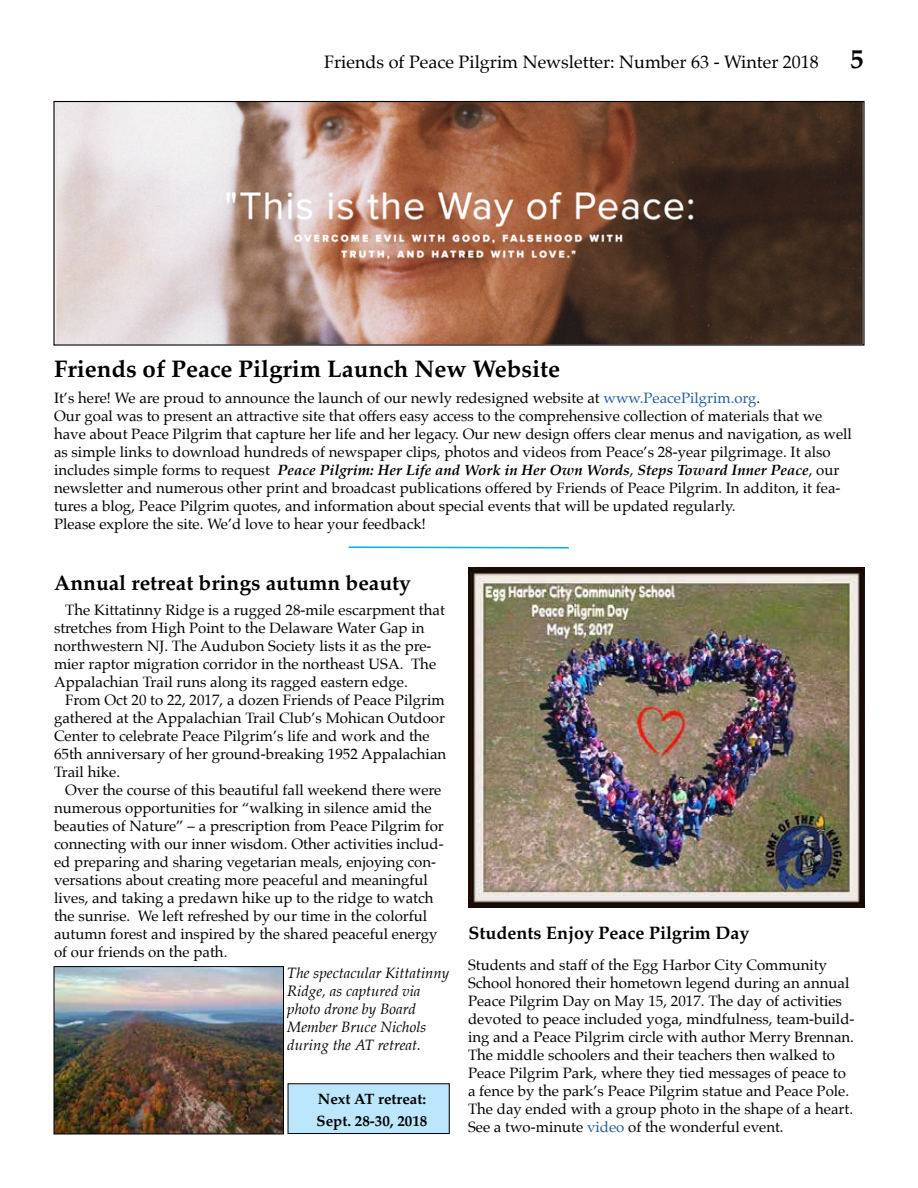
<style>
.page{position:relative;width:918px;height:1188px;background:#fff}
.page>*{position:absolute;margin:0;border:0;box-sizing:border-box;transform-origin:0 0}
.t1{font:700 24px "Palatino";color:#000}
.t2{font:700 21px "Palatino";color:#000}
.t3{font:18px "Palatino";color:#000}
.t4{font:700 18px "Palatino";color:#000}
.t5{font:15px/18px "Palatino";color:#000}
.t6{font:italic 15px/18px "Palatino";color:#000}
.t7{font:700 15px/21.6px "Palatino";color:#000}
.s1{font-weight:700;font-size:27px}
.s2{color:#215e9e}
.s3{font-weight:700;font-style:italic}
</style>
<div class="page">
<img style="left:468px;top:568px;width:396px;height:339px">
<img style="left:55px;top:103px;width:808px;height:241px">
<div style="left:53px;top:101px;width:812px;height:245px;border:1px solid #000"></div>
<svg style="left:348px;top:546px;width:221px;height:3px"></svg>
<img style="left:56px;top:968px;width:226px;height:164px">
<div style="left:54px;top:966px;width:230px;height:168px;border:1px solid #000"></div>
<div style="left:288px;top:1084px;width:161px;height:50px;background:#bce6fb"></div>
<div style="left:288px;top:1083px;width:162px;height:51px;border:1px solid #000"></div>
<p class="t3" style="left:324px;top:46px;width:541px">Friends of Peace Pilgrim Newsletter: Number 63 - Winter 2018 <span class="s1">5</span></p>
<h1 class="t1" style="left:54px;top:348px;width:508px">Friends of Peace Pilgrim Launch New Website</h1>
<p class="t5" style="left:54px;top:389px;width:799px">It’s here! We are proud to announce the launch of our newly redesigned website at <span class="s2">www.PeacePilgrim.org</span>.<br>Our goal was to present an attractive site that offers easy access to the comprehensive collection of materials that we have about Peace Pilgrim that capture her life and her legacy. Our new design offers clear menus and navigation, as well as simple links to download hundreds of newspaper clips, photos and videos from Peace’s 28-year pilgrimage. It also includes simple forms to request <span class="s3">Peace Pilgrim: Her Life and Work in Her Own Words</span>, <span class="s3">Steps Toward Inner Peace</span>, our newsletter and numerous other print and broadcast publications offered by Friends of Peace Pilgrim. In additon, it fea&shy;tures a blog, Peace Pilgrim quotes, and information about special events that will be updated regularly.<br>Please explore the site. We’d love to hear your feedback!</p>
<h2 class="t2" style="left:54px;top:565px;width:358px">Annual retreat brings autumn beauty</h2>
<p class="t5" style="left:54px;top:601px;width:393px;text-indent:11px">The Kittatinny Ridge is a rugged 28-mile escarpment that stretches from High Point to the Delaware Water Gap in northwestern NJ. The Audubon Society lists it as the pre&shy;mier raptor migration corridor in the northeast USA. The Appalachian Trail runs along its ragged eastern edge.</p>
<p class="t5" style="left:54px;top:691px;width:394px;text-indent:11px">From Oct 20 to 22, 2017, a dozen Friends of Peace Pilgrim gathered at the Appalachian Trail Club’s Mohican Outdoor Center to celebrate Peace Pilgrim’s life and work and the 65th anniversary of her ground-breaking 1952 Appalachian Trail hike.</p>
<p class="t5" style="left:54px;top:781px;width:391px;text-indent:11px">Over the course of this beautiful fall weekend there were numerous opportunities for “walking in silence amid the beauties of Nature” – a prescription from Peace Pilgrim for connecting with our inner wisdom. Other activities includ&shy;ed preparing and sharing vegetarian meals, enjoying con&shy;versations about creating more peaceful and meaningful lives, and taking a predawn hike up to the ridge to watch the sunrise. We left refreshed by our time in the colorful autumn forest and inspired by the shared peaceful energy of our friends on the path.</p>
<p class="t6" style="left:287px;top:963px;width:164px">The spectacular Kittatinny<br>Ridge, as captured via photo drone by Board<br>Member Bruce Nichols during the AT retreat.</p>
<p class="t7" style="left:317px;top:1088px;width:112px">Next AT retreat:<br>Sept. 28-30, 2018</p>
<p class="t4" style="left:469px;top:917px;width:282px">Students Enjoy Peace Pilgrim Day</p>
<p class="t5" style="left:468px;top:956px;width:388px">Students and staff of the Egg Harbor City Community School honored their hometown legend during an annual Peace Pilgrim Day on May 15, 2017. The day of activities devoted to peace included yoga, mindfulness, team-build&shy;ing and a Peace Pilgrim circle with author Merry Brennan.<br>The middle schoolers and their teachers then walked to Peace Pilgrim Park, where they tied messages of peace to a fence by the park’s Peace Pilgrim statue and Peace Pole.<br>The day ended with a group photo in the shape of a heart.<br>See a two-minute <span class="s2">video</span> of the wonderful event.</p>
</div>
